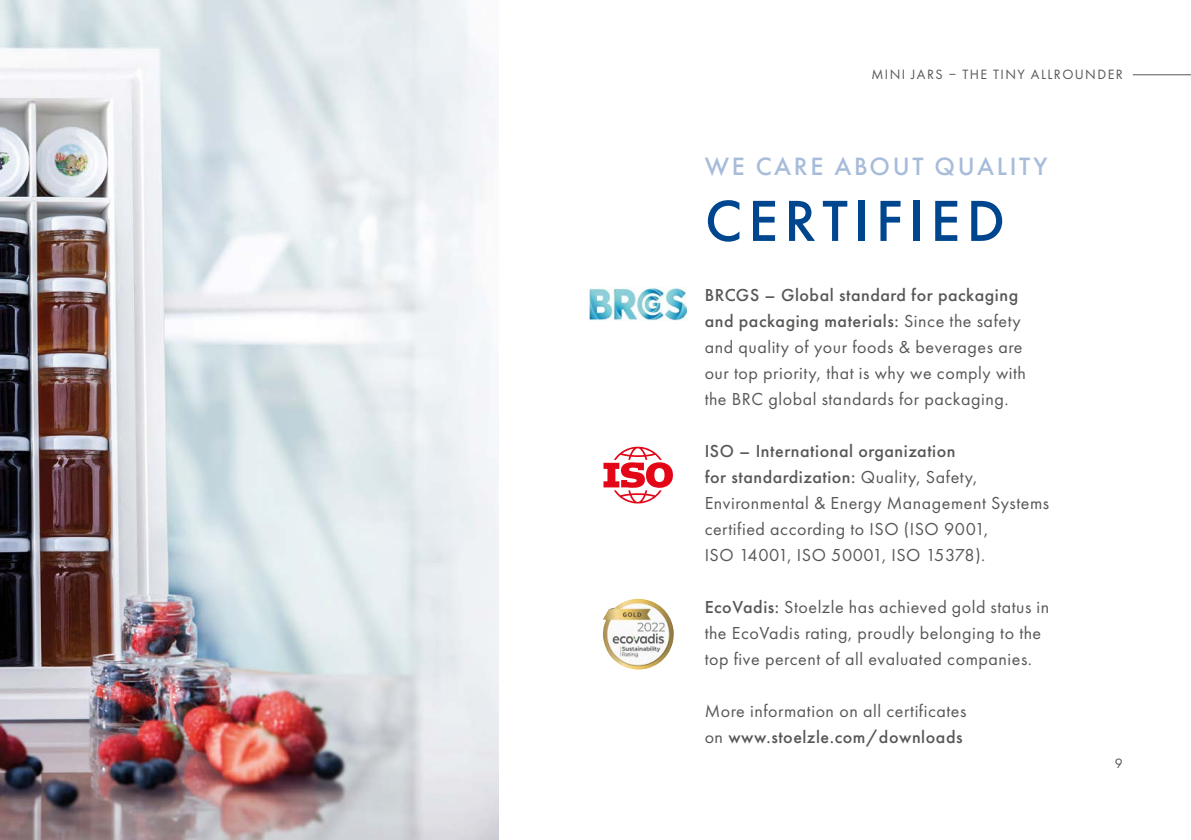
<style>
.page{position:relative;width:1191px;height:840px;background:#fff}
.page>*{position:absolute;margin:0;border:0;box-sizing:border-box;transform-origin:0 0}
.t1{font:500 60px "Futura PT";letter-spacing:.1em;color:#00468e}
.t2{font:500 26px "Futura PT";letter-spacing:.1em;color:#a7bcda}
.t3{font:18px/26px "Futura PT";letter-spacing:.03em;color:#575756}
.t4{font:14px "Futura PT";letter-spacing:.1em;color:#575756}
.s1{font-weight:500}
</style>
<div class="page">
<img style="left:0;top:0;width:499px;height:839px">
<img style="left:590px;top:287px;width:96px;height:33px">
<svg style="left:603px;top:446px;width:70px;height:57px"></svg>
<img style="left:602px;top:598px;width:72px;height:71px">
<hr style="left:1132px;top:74px;width:59px;height:1px;background:#575756">
<p class="t4" style="left:871px;top:66px;width:253px">MINI JARS – THE TINY ALLROUNDER</p>
<h2 class="t2" style="left:705px;top:151px;width:344px">WE CARE ABOUT QUALITY</h2>
<h1 class="t1" style="left:705px;top:185px;width:301px">CERTIFIED</h1>
<p class="t3" style="left:704px;top:282px;width:323px"><span class="s1">BRCGS – Global standard for packaging and packaging materials:</span> Since the safety and quality of your foods &amp; beverages are our top priority, that is why we comply with the BRC global standards for packaging.</p>
<p class="t3" style="left:704px;top:438px;width:346px"><span class="s1">ISO – International organization<br>for standardization:</span> Quality, Safety, Environmental &amp; Energy Management Systems certified according to ISO (ISO 9001,<br>ISO 14001, ISO 50001, ISO 15378).</p>
<p class="t3" style="left:704px;top:594px;width:346px"><span class="s1">EcoVadis:</span> Stoelzle has achieved gold status in the EcoVadis rating, proudly belonging to the top five percent of all evaluated companies.</p>
<p class="t3" style="left:704px;top:698px;width:263px">More information on all certificates on <span class="s1">www.stoelzle.com/downloads</span></p>
<p class="t4" style="left:1115px;top:755px;width:9px">9</p>
</div>
